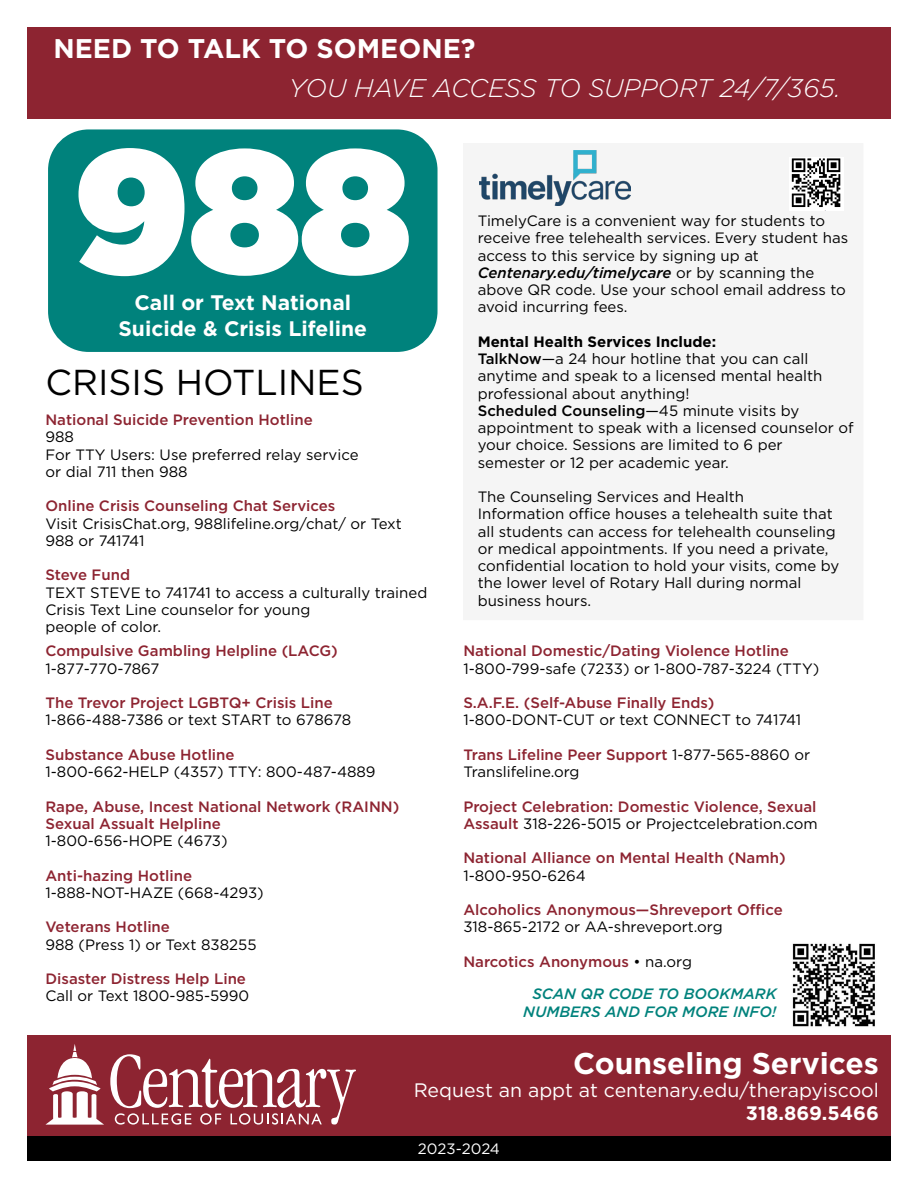
<style>
.page{position:relative;width:918px;height:1188px;background:#fff}
.page>*{position:absolute;margin:0;border:0;box-sizing:border-box;transform-origin:0 0}
.t1{font:900 175.5px "Gotham";color:#fff}
.t2{font:36px "Gotham";color:#000}
.t3{font:700 30px "Gotham";color:#fff}
.t4{font:700 27px "Gotham";color:#fff}
.t5{font:italic 300 25.5px "Gotham";color:#fff}
.t6{font:700 21px/25.2px "Gotham";color:#fff;text-align:center}
.t7{font:19.5px/23.4px "Gotham";color:#fff;text-align:right}
.t8{font:15px/17.2px "Gotham";color:#000}
.t9{font:500 15px/17.2px "Gotham";color:#8d2431}
.t10{font:italic 500 15px "Gotham";color:#00827c}
.t11{font:500 15px "Gotham";color:#000}
.t12{font:700 15px "Gotham";color:#000}
.t13{font:15px "Gotham";letter-spacing:-.005em;color:#fff}
.s1{font-weight:400;color:#000}
.s2{font-weight:500;color:#8d2431}
.s3{font-weight:500;font-style:italic}
.s4{font-weight:500}
.s5{font-weight:400}
.s6{font-weight:700}
</style>
<div class="page">
<div style="left:464px;top:144px;width:399px;height:476px;background:#f5f5f5"></div>
<div style="left:48px;top:129px;width:390px;height:223px;background:#00827c;border-radius:41px"></div>
<div style="left:27px;top:27px;width:864px;height:91px;background:#8d2431"></div>
<div style="left:27px;top:1036px;width:864px;height:113px;background:#8d2431"></div>
<img style="left:479px;top:150px;width:152px;height:55px">
<img style="left:791px;top:158px;width:50px;height:53px">
<img style="left:792px;top:943px;width:83px;height:84px">
<svg style="left:110px;top:1054px;width:246px;height:71px"></svg>
<svg style="left:45px;top:1044px;width:59px;height:81px"></svg>
<div style="left:27px;top:1136px;width:864px;height:25px;background:#000"></div>
<p class="t4" style="left:54px;top:30px;width:423px">NEED TO TALK TO SOMEONE?</p>
<p class="t5" style="left:289px;top:72px;width:553px">YOU HAVE ACCESS TO SUPPORT 24/7/365.</p>
<p class="t1" style="left:73px;top:86px;width:339px">988</p>
<p class="t6" style="left:119px;top:290px;width:250px">Call or Text National<br>Suicide &amp; Crisis Lifeline</p>
<p class="t2" style="left:45px;top:359px;width:320px">CRISIS HOTLINES</p>
<p class="t9" style="left:45px;top:411px;width:269px">National Suicide Prevention Hotline<br><span class="s1">988</span></p>
<p class="t8" style="left:45px;top:445px;width:315px">For TTY Users: Use preferred relay service or dial 711 then 988</p>
<p class="t8" style="left:45px;top:497px;width:358px"><span class="s2">Online Crisis Counseling Chat Services<br></span>Visit CrisisChat.org, 988lifeline.org/chat/ or Text<br>988 or 741741</p>
<p class="t8" style="left:45px;top:566px;width:383px"><span class="s2">Steve Fund<br></span>TEXT STEVE to 741741 to access a culturally trained<br>Crisis Text Line counselor for young<br>people of color.</p>
<p class="t8" style="left:478px;top:212px;width:349px">TimelyCare is a convenient way for students to</p>
<p class="t8" style="left:478px;top:229px;width:372px">receive free telehealth services. Every student has access to this service by signing up at <span class="s3">Centenary.edu/timelycare</span> or by scanning the above QR code. Use your school email address to avoid incurring fees.</p>
<p class="t12" style="left:478px;top:332px;width:240px">Mental Health Services Include:</p>
<p class="t8" style="left:478px;top:350px;width:346px"><span class="s4">TalkNow</span>—a 24 hour hotline that you can call anytime and speak to a licensed mental health professional about anything!</p>
<p class="t11" style="left:478px;top:401px;width:323px">Scheduled Counseling<span class="s5">—45 minute visits by</span></p>
<p class="t8" style="left:478px;top:419px;width:377px">appointment to speak with a licensed counselor of your choice. Sessions are limited to 6 per</p>
<p class="t8" style="left:478px;top:453px;width:253px">semester or 12 per academic year.</p>
<p class="t8" style="left:478px;top:488px;width:363px">The Counseling Services and Health<br>Information office houses a telehealth suite that all students can access for telehealth counseling or medical appointments. If you need a private, confidential location to hold your visits, come by the lower level of Rotary Hall during normal</p>
<p class="t8" style="left:478px;top:591px;width:115px">business hours.</p>
<p class="t9" style="left:45px;top:642px;width:294px">Compulsive Gambling Helpline (LACG)<br><span class="s1">1-877-770-7867</span></p>
<p class="t8" style="left:45px;top:694px;width:307px"><span class="s2">The Trevor Project LGBTQ+ Crisis Line<br></span>1-866-488-7386 or text START to 678678</p>
<p class="t8" style="left:45px;top:746px;width:332px"><span class="s2">Substance Abuse Hotline<br></span>1-800-662-HELP (4357) TTY: 800-487-4889</p>
<p class="t9" style="left:45px;top:797px;width:355px">Rape, Abuse, Incest National Network (RAINN)<br>Sexual Assualt Helpline<br><span class="s1">1-800-656-HOPE (4673)</span></p>
<p class="t8" style="left:45px;top:866px;width:220px"><span class="s2">Anti-hazing Hotline<br></span>1-888-NOT-HAZE (668-4293)</p>
<p class="t8" style="left:45px;top:918px;width:213px"><span class="s2">Veterans Hotline<br></span>988 (Press 1) or Text 838255</p>
<p class="t9" style="left:45px;top:970px;width:205px">Disaster Distress Help Line<br><span class="s1">Call or Text 1800-985-5990</span></p>
<p class="t8" style="left:463px;top:642px;width:357px"><span class="s2">National Domestic/Dating Violence Hotline<br></span>1-800-799-safe (7233) or 1-800-787-3224 (TTY)</p>
<p class="t8" style="left:463px;top:694px;width:339px"><span class="s2">S.A.F.E. (Self-Abuse Finally Ends)<br></span>1-800-DONT-CUT or text CONNECT to 741741</p>
<p class="t8" style="left:463px;top:746px;width:348px"><span class="s2">Trans Lifeline Peer Support</span> 1-877-565-8860 or<br>Translifeline.org</p>
<p class="t9" style="left:463px;top:797px;width:356px">Project Celebration: Domestic Violence, Sexual<br>Assault <span class="s1">318-226-5015 or Projectcelebration.com</span></p>
<p class="t9" style="left:463px;top:849px;width:324px">National Alliance on Mental Health (Namh)<br><span class="s1">1-800-950-6264</span></p>
<p class="t9" style="left:463px;top:901px;width:321px">Alcoholics Anonymous—Shreveport Office</p>
<p class="t8" style="left:463px;top:918px;width:261px">318-865-2172 or AA-shreveport.org</p>
<p class="t9" style="left:463px;top:953px;width:230px">Narcotics Anonymous <span class="s1">• na.org</span></p>
<p class="t10" style="left:533px;top:984px;width:245px">SCAN QR CODE TO BOOKMARK</p>
<p class="t10" style="left:523px;top:1002px;width:255px">NUMBERS AND FOR MORE INFO!</p>
<p class="t3" style="left:573px;top:1043px;width:307px">Counseling Services</p>
<p class="t7" style="left:414px;top:1078px;width:467px">Request an appt at centenary.edu/therapyiscool<br><span class="s6">318.869.5466</span></p>
<p class="t13" style="left:418px;top:1139px;width:84px">2023-2024</p>
</div>
